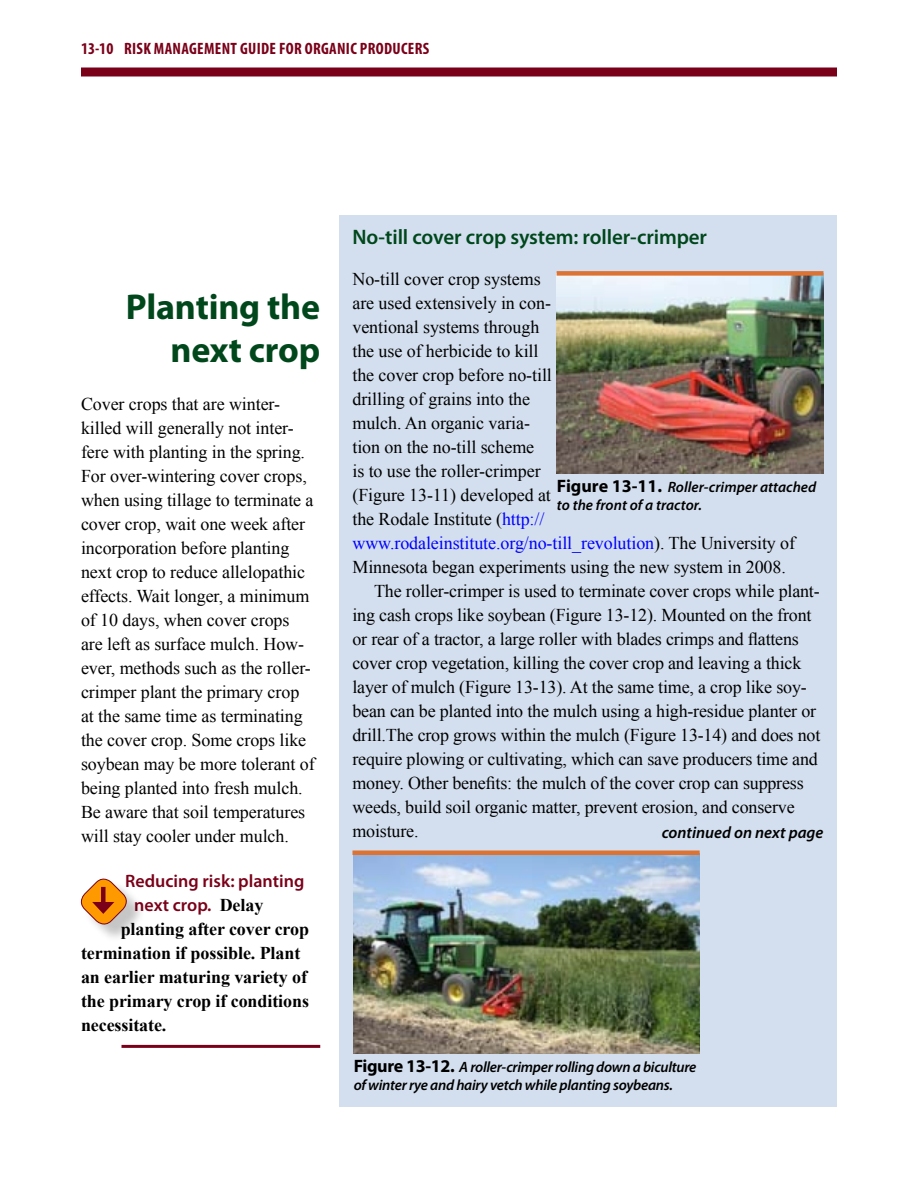
<style>
.page{position:relative;width:918px;height:1188px;background:#fff}
.page>*{position:absolute;margin:0;border:0;box-sizing:border-box;transform-origin:0 0}
.t1{font:700 36px/43.2px "Myriad Pro";letter-spacing:-.005em;color:#00471c;text-align:right}
.t2{font:600 21px "Myriad Pro";letter-spacing:-.005em;color:#00471c}
.t3{font:18px/24px "Times New Roman";letter-spacing:-.005em;color:#000}
.t4{font:700 18px/24px "Times New Roman";letter-spacing:-.005em;color:#000}
.t5{font:18px "Times New Roman";letter-spacing:-.005em;color:#00f}
.t6{font:600 18px/24px "Myriad Pro";color:#7a0019}
.t7{font:700 condensed 16.5px "Myriad Pro";letter-spacing:.02em;color:#7a0019}
.t8{font:italic 600 16.5px "Myriad Pro";color:#000}
.t9{font:italic 600 15px/18px "Myriad Pro";letter-spacing:-.02em;color:#000}
.t10{font:italic 600 15px/18px "Myriad Pro";color:#000}
.s1{font-family:"Times New Roman";font-weight:700;color:#000}
.s2{color:#00f}
.s3{color:#000}
.s4{font-weight:700;font-style:normal;font-size:18px}
</style>
<div class="page">
<div style="left:81px;top:68px;width:756px;height:8px;background:#7a0019"></div>
<div style="left:339px;top:215px;width:498px;height:892px;background:#d3dfee"></div>
<hr style="left:122px;top:1045px;width:198px;height:3px;background:#7a0019">
<div style="left:84px;top:881px;width:61px;height:62px;background:#000;opacity:.23"></div>
<svg style="left:80px;top:878px;width:51px;height:50px"></svg>
<img style="left:354px;top:855px;width:346px;height:199px">
<div style="left:352px;top:850px;width:348px;height:5px;background:#dc7332"></div>
<img style="left:557px;top:273px;width:267px;height:200px">
<div style="left:557px;top:271px;width:266px;height:5px;background:#dc7332"></div>
<p class="t7" style="left:81px;top:38px;width:350px">13-10 RISK MANAGEMENT GUIDE FOR ORGANIC PRODUCERS</p>
<h1 class="t1" style="left:126px;top:284px;width:196px">Planting the next crop</h1>
<p class="t3" style="left:81px;top:391px;width:235px">Cover crops that are winter&shy;killed will generally not inter&shy;fere with planting in the spring.<br>For over-wintering cover crops, when using tillage to terminate a cover crop, wait one week after incorporation before planting next crop to reduce allelopathic effects. Wait longer, a minimum of 10 days, when cover crops are left as surface mulch. How&shy;ever, methods such as the roller&shy;crimper plant the primary crop at the same time as terminating the cover crop. Some crops like soybean may be more tolerant of being planted into fresh mulch.<br>Be aware that soil temperatures will stay cooler under mulch.</p>
<p class="t6" style="left:134px;top:869px;width:172px;text-indent:-9px">Reducing risk: planting next crop. <span class="s1">Delay</span></p>
<p class="t4" style="left:81px;top:917px;width:230px;text-indent:40px">planting after cover crop termination if possible. Plant an earlier maturing variety of the primary crop if conditions necessitate.</p>
<p class="t2" style="left:352px;top:224px;width:356px">No-till cover crop system: roller-crimper</p>
<p class="t3" style="left:352px;top:266px;width:190px">No-till cover crop systems</p>
<p class="t3" style="left:352px;top:290px;width:200px">are used extensively in con-</p>
<p class="t3" style="left:352px;top:314px;width:188px">ventional systems through</p>
<p class="t3" style="left:352px;top:338px;width:188px">the use of herbicide to kill</p>
<p class="t3" style="left:352px;top:362px;width:201px">the cover crop before no-till</p>
<p class="t3" style="left:352px;top:386px;width:179px">drilling of grains into the</p>
<p class="t3" style="left:352px;top:410px;width:179px">mulch. An organic varia-</p>
<p class="t3" style="left:352px;top:434px;width:183px">tion on the no-till scheme</p>
<p class="t3" style="left:352px;top:458px;width:190px">is to use the roller-crimper</p>
<p class="t3" style="left:352px;top:482px;width:200px">(Figure 13-11) developed at</p>
<p class="t3" style="left:352px;top:506px;width:193px">the Rodale Institute (<span class="s2">http://</span></p>
<p class="t5" style="left:352px;top:530px;width:444px">www.rodaleinstitute.org/no-till_revolution<span class="s3">). The University of</span></p>
<p class="t3" style="left:352px;top:554px;width:435px">Minnesota began experiments using the new system in 2008.</p>
<p class="t3" style="left:374px;top:578px;width:447px">The roller-crimper is used to terminate cover crops while plant-</p>
<p class="t3" style="left:352px;top:602px;width:461px">ing cash crops like soybean (Figure 13-12). Mounted on the front</p>
<p class="t3" style="left:352px;top:626px;width:448px">or rear of a tractor, a large roller with blades crimps and flattens</p>
<p class="t3" style="left:352px;top:650px;width:450px">cover crop vegetation, killing the cover crop and leaving a thick</p>
<p class="t3" style="left:352px;top:674px;width:456px">layer of mulch (Figure 13-13). At the same time, a crop like soy-</p>
<p class="t3" style="left:352px;top:698px;width:465px">bean can be planted into the mulch using a high-residue planter or</p>
<p class="t3" style="left:352px;top:722px;width:469px">drill.The crop grows within the mulch (Figure 13-14) and does not</p>
<p class="t3" style="left:352px;top:746px;width:467px">require plowing or cultivating, which can save producers time and</p>
<p class="t3" style="left:352px;top:770px;width:453px">money. Other benefits: the mulch of the cover crop can suppress</p>
<p class="t3" style="left:352px;top:794px;width:444px">weeds, build soil organic matter, prevent erosion, and conserve</p>
<p class="t3" style="left:352px;top:818px;width:68px">moisture.</p>
<p class="t10" style="left:557px;top:478px;width:261px"><span class="s4">Figure 13-11.</span> Roller-crimper attached to the front of a tractor.</p>
<p class="t8" style="left:662px;top:822px;width:163px">continued on next page</p>
<p class="t9" style="left:354px;top:1057px;width:344px"><span class="s4">Figure 13-12.</span> A roller-crimper rolling down a biculture of winter rye and hairy vetch while planting soybeans.</p>
</div>
